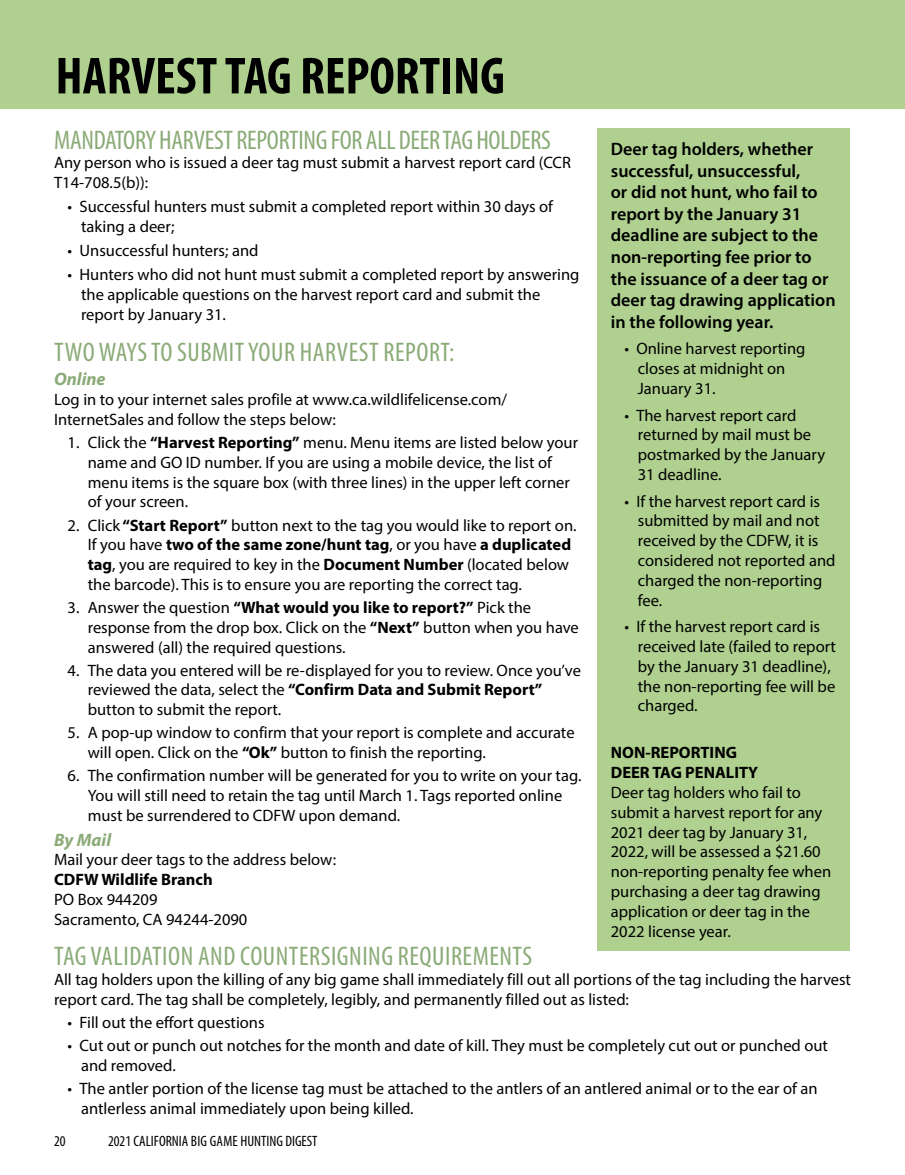
<style>
.page{position:relative;width:905px;height:1175px;background:#fff}
.page>*{position:absolute;margin:0;border:0;box-sizing:border-box;transform-origin:0 0}
.t1{font:700 condensed 52.5px "Myriad Pro";color:#000}
.Gen_Info_Header{font:condensed 27px "Myriad Pro";letter-spacing:.01em;color:#8bab77}
.Gen_Info_Header-2{font:condensed 27px "Myriad Pro";letter-spacing:-.01em;color:#8bab77}
.Body_text{font:600 18px/21.6px "Myriad Pro";color:#000}
.Body_text-2{font:italic 700 18px "Myriad Pro";color:#8bab77}
.Body_text-3{font:16.5px/19.8px "Myriad Pro";color:#000}
.Body_text-4{font:700 16.5px/19.8px "Myriad Pro";color:#000}
.t2{font:condensed 15px "Myriad Pro";color:#000}
.s1{font-weight:700}
</style>
<div class="page">
<div style="left:0;top:0;width:904px;height:108px;background:#afd08f"></div>
<div style="left:597px;top:128px;width:253px;height:822px;background:#afd08f"></div>
<p class="t1" style="left:56px;top:47px;width:451px">HARVEST TAG REPORTING</p>
<p class="Gen_Info_Header-2" style="left:54px;top:125px;width:498px">MANDATORY HARVEST REPORTING FOR ALL DEER TAG HOLDERS</p>
<p class="Body_text-3" style="left:54px;top:153px;width:518px">Any person who is issued a deer tag must submit a harvest report card (CCR<br>T14-708.5(b)):</p>
<p class="Body_text-3" style="left:81px;top:197px;width:473px;text-indent:-14px">• Successful hunters must submit a completed report within 30 days of taking a deer;</p>
<p class="Body_text-3" style="left:68px;top:240px;width:192px">• Unsuccessful hunters; and</p>
<p class="Body_text-3" style="left:81px;top:265px;width:500px;text-indent:-14px">• Hunters who did not hunt must submit a completed report by answering the applicable questions on the harvest report card and submit the report by January 31.</p>
<p class="Gen_Info_Header" style="left:54px;top:337px;width:401px">TWO WAYS TO SUBMIT YOUR HARVEST REPORT:</p>
<p class="Body_text-2" style="left:54px;top:367px;width:53px">Online</p>
<p class="Body_text-3" style="left:54px;top:389px;width:454px">Log in to your internet sales profile at www.ca.wildlifelicense.com/<br>InternetSales and follow the steps below:</p>
<p class="Body_text-3" style="left:88px;top:432px;width:491px;text-indent:-20px">1. Click the <span class="s1">“Harvest Reporting”</span> menu. Menu items are listed below your name and GO ID number. If you are using a mobile device, the list of menu items is the square box (with three lines) in the upper left corner of your screen.</p>
<p class="Body_text-3" style="left:88px;top:515px;width:490px;text-indent:-20px">2. Click <span class="s1">“Start Report”</span> button next to the tag you would like to report on.<br>If you have <span class="s1">two of the same zone/hunt tag</span>, or you have <span class="s1">a duplicated tag</span>, you are required to key in the <span class="s1">Document Number</span> (located below the barcode). This is to ensure you are reporting the correct tag.</p>
<p class="Body_text-3" style="left:88px;top:597px;width:492px;text-indent:-20px">3. Answer the question <span class="s1">“What would you like to report?”</span> Pick the response from the drop box. Click on the <span class="s1">“Next”</span> button when you have answered (all) the required questions.</p>
<p class="Body_text-3" style="left:88px;top:660px;width:494px;text-indent:-20px">4. The data you entered will be re-displayed for you to review. Once you’ve reviewed the data, select the <span class="s1">“Confirm Data and Submit Report” </span>button to submit the report.</p>
<p class="Body_text-3" style="left:88px;top:722px;width:488px;text-indent:-20px">5. A pop-up window to confirm that your report is complete and accurate will open. Click on the <span class="s1">“Ok”</span> button to finish the reporting.</p>
<p class="Body_text-3" style="left:88px;top:765px;width:495px;text-indent:-20px">6. The confirmation number will be generated for you to write on your tag.<br>You will still need to retain the tag until March 1. Tags reported online must be surrendered to CDFW upon demand.</p>
<p class="Body_text-2" style="left:54px;top:828px;width:59px">By Mail</p>
<p class="Body_text-3" style="left:54px;top:849px;width:283px">Mail your deer tags to the address below:</p>
<p class="Body_text-4" style="left:54px;top:869px;width:160px">CDFW Wildlife Branch</p>
<p class="Body_text-3" style="left:54px;top:889px;width:105px">PO Box 944209</p>
<p class="Body_text-3" style="left:54px;top:909px;width:195px">Sacramento, CA 94244-2090</p>
<p class="Gen_Info_Header" style="left:54px;top:941px;width:479px">TAG VALIDATION AND COUNTERSIGNING REQUIREMENTS</p>
<p class="Body_text-3" style="left:54px;top:969px;width:798px">All tag holders upon the killing of any big game shall immediately fill out all portions of the tag including the harvest report card. The tag shall be completely, legibly, and permanently filled out as listed:</p>
<p class="Body_text-3" style="left:68px;top:1012px;width:198px">• Fill out the effort questions</p>
<p class="Body_text-3" style="left:81px;top:1035px;width:748px;text-indent:-14px">• Cut out or punch out notches for the month and date of kill. They must be completely cut out or punched out and removed.</p>
<p class="Body_text-3" style="left:81px;top:1078px;width:738px;text-indent:-14px">• The antler portion of the license tag must be attached to the antlers of an antlered animal or to the ear of an antlerless animal immediately upon being killed.</p>
<p class="Body_text" style="left:610px;top:138px;width:226px">Deer tag holders, whether successful, unsuccessful,<br>or did not hunt, who fail to report by the January 31 deadline are subject to the non-reporting fee prior to the issuance of a deer tag or deer tag drawing application in the following year.</p>
<p class="Body_text-3" style="left:638px;top:339px;width:169px;text-indent:-14px">• Online harvest reporting closes at midnight on<br>January 31.</p>
<p class="Body_text-3" style="left:638px;top:405px;width:189px;text-indent:-14px">• The harvest report card returned by mail must be postmarked by the January<br>31 deadline.</p>
<p class="Body_text-3" style="left:638px;top:491px;width:199px;text-indent:-14px">• If the harvest report card is submitted by mail and not received by the CDFW, it is considered not reported and charged the non-reporting fee.</p>
<p class="Body_text-3" style="left:638px;top:616px;width:200px;text-indent:-14px">• If the harvest report card is received late (failed to report by the January 31 deadline), the non-reporting fee will be charged.</p>
<p class="Body_text-4" style="left:611px;top:742px;width:149px">NON-REPORTING<br>DEER TAG PENALITY</p>
<p class="Body_text-3" style="left:611px;top:782px;width:222px">Deer tag holders who fail to submit a harvest report for any<br>2021 deer tag by January 31,<br>2022, will be assessed a $21.60 non-reporting penalty fee when purchasing a deer tag drawing application or deer tag in the<br>2022 license year.</p>
<p class="t2" style="left:54px;top:1132px;width:13px">20</p>
<p class="t2" style="left:108px;top:1132px;width:211px">2021 CALIFORNIA BIG GAME HUNTING DIGEST</p>
</div>
